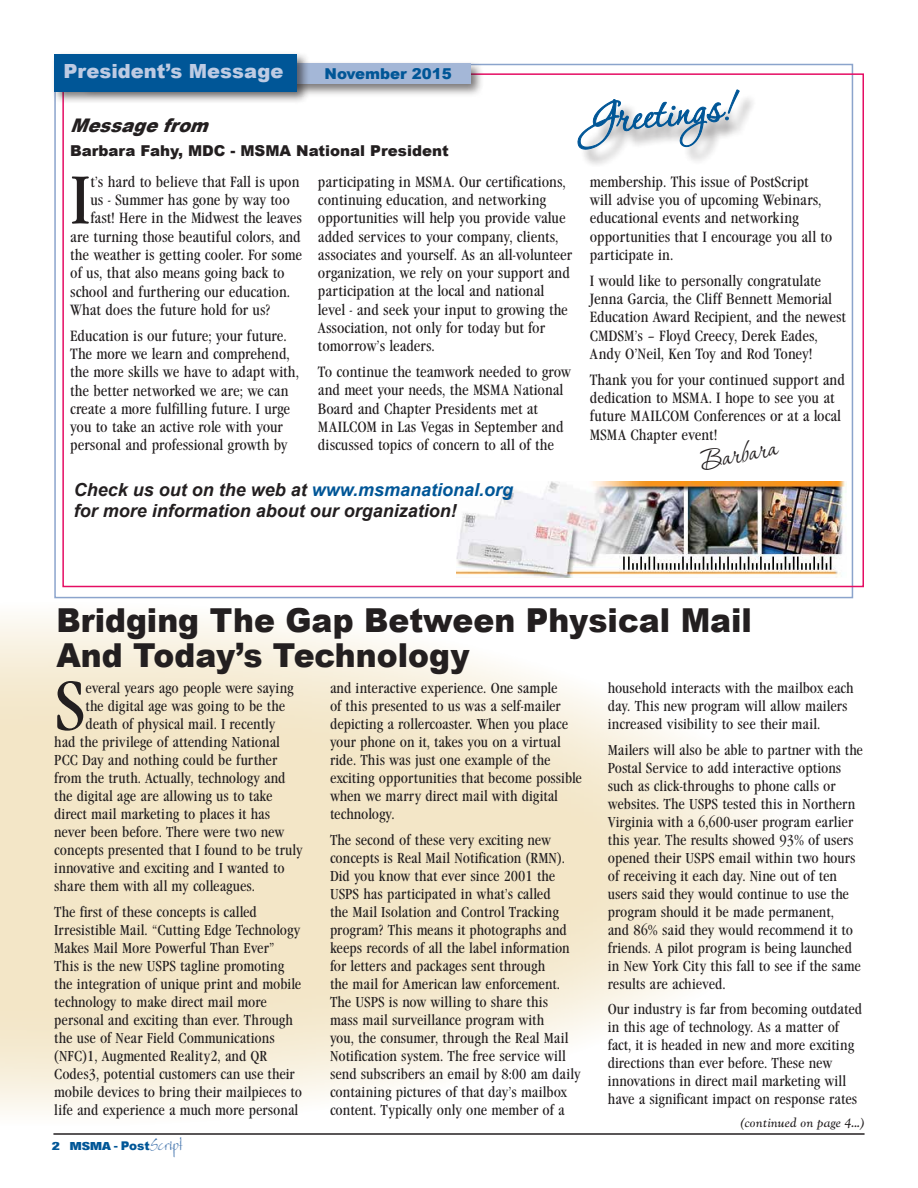
<style>
.page{position:relative;width:918px;height:1188px;background:#fff}
.page>*{position:absolute;margin:0;border:0;box-sizing:border-box;transform-origin:0 0}
.t1{font:70.95px "Garamond Condensed Book DTC";color:#231f20}
.t2{font:70.2px "Garamond Condensed Book DTC";color:#231f20}
.t3{font:56.7px "P22 Corinthia";color:#005697}
.t4{font:900 33px/34.5px "Arial";color:#231f20;scale:.95 1}
.t5{font:33px "P22 Corinthia";color:#231f20}
.t6{font:900 19.5px "Arial";color:#becbe3}
.t7{font:italic 900 18.75px "Arial";color:#231f20;scale:.95 1}
.t8{font:italic 700 18px/21px "Arial";color:#231f20}
.t9{font:15.45px/18.3px "Garamond Condensed Book DTC";color:#231f20}
.t10{font:15px/18px "Garamond Condensed Book DTC";color:#231f20}
.t11{font:900 15px "Arial";color:#231f20}
.t12{font:900 15px "Arial";color:#005697}
.t13{font:13.5px "Goudy Catalogue Italic DTC";color:#231f20}
.t14{font:12px "Sans Black Condensed DTC";color:#005697;scale:1.4 1}
.s1{color:#005697}
.s2{font-family:"Arial";font-weight:900}
.s3{font-family:"Bergell Let Plain";font-size:16.5px;color:#4777af}
</style>
<div class="page">
<hr style="left:53px;top:1133px;width:812px;height:2px;background:#231f20">
<svg style="left:0;top:616px;width:776px;height:497px"></svg>
<div style="left:79px;top:61px;width:405px;height:36px;background:#231f20;opacity:.6"></div>
<div style="left:82px;top:64px;width:388px;height:20px;background:#a4b7d7"></div>
<div style="left:51px;top:51px;width:259px;height:54px;background:#231f20;opacity:.6"></div>
<div style="left:54px;top:54px;width:242px;height:37px;background:#005697"></div>
<img style="left:457px;top:482px;width:390px;height:95px">
<div style="left:580px;top:93px;width:177px;height:75px;background:#231f20;opacity:.5"></div>
<svg style="left:577px;top:89px;width:163px;height:61px"></svg>
<h3 class="t6" style="left:63px;top:57px;width:222px">President’s Message</h3>
<p class="t12" style="left:325px;top:63px;width:129px">November 2015</p>
<p class="t7" style="left:70px;top:111px;width:156px">Messagefrom</p>
<p class="t11" style="left:70px;top:140px;width:380px">Barbara Fahy, MDC - MSMA National President</p>
<h3 class="t3" style="left:580px;top:92px;width:154px;rotate:-6deg">Greetings!</h3>
<h2 class="t2" style="left:70px;top:161px;width:22px">I</h2>
<p class="t9" style="left:90px;top:173px;width:211px">t’s hard to believe that Fall is upon</p>
<p class="t9" style="left:90px;top:191px;width:201px">us - Summer has gone by way too</p>
<p class="t9" style="left:90px;top:209px;width:213px">fast! Here in the Midwest the leaves</p>
<p class="t9" style="left:70px;top:228px;width:232px">are turning those beautiful colors, and</p>
<p class="t9" style="left:70px;top:246px;width:233px">the weather is getting cooler. For some</p>
<p class="t9" style="left:70px;top:264px;width:216px">of us, that also means going back to</p>
<p class="t9" style="left:70px;top:283px;width:221px">school and furthering our education.</p>
<p class="t9" style="left:70px;top:301px;width:202px">What does the future hold for us?</p>
<p class="t9" style="left:70px;top:327px;width:230px">Education is our future; your future.<br>The more we learn and comprehend, the more skills we have to adapt with, the better networked we are; we can create a more fulfilling future. I urge you to take an active role with your personal and professional growth by</p>
<p class="t9" style="left:318px;top:173px;width:256px">participating in MSMA. Our certifications, continuing education, and networking opportunities will help you provide value added services to your company, clients, associates and yourself. As an all-volunteer organization, we rely on your support and participation at the local and national level - and seek your input to growing the Association, not only for today but for tomorrow’s leaders.</p>
<p class="t9" style="left:318px;top:363px;width:255px">To continue the teamwork needed to grow and meet your needs, the MSMA National Board and Chapter Presidents met at MAILCOM in Las Vegas in September and discussed topics of concern to all of the</p>
<p class="t8" style="left:74px;top:480px;width:441px">Check us out on the web at <span class="s1">www.msmanational.org </span>for more information about our organization!</p>
<p class="t9" style="left:590px;top:173px;width:244px">membership. This issue of PostScript will advise you of upcoming Webinars, educational events and networking opportunities that I encourage you all to participate in.</p>
<p class="t9" style="left:590px;top:272px;width:258px">I would like to personally congratulate Jenna Garcia, the Cliff Bennett Memorial Education Award Recipient, and the newest CMDSM’s – Floyd Creecy, Derek Eades, Andy O’Neil, Ken Toy and Rod Toney!</p>
<p class="t9" style="left:590px;top:371px;width:257px">Thank you for your continued support and dedication to MSMA. I hope to see you at future MAILCOM Conferences or at a local MSMA Chapter event!</p>
<h3 class="t5" style="left:698px;top:445px;width:78px;rotate:-11deg">Barbara</h3>
<h3 class="t4" style="left:56px;top:602px;width:734px">Bridging The Gap Between Physical Mail<br>And Today’s Technology</h3>
<h1 class="t1" style="left:54px;top:666px;width:33px">S</h1>
<p class="t10" style="left:85px;top:680px;width:210px">everal years ago people were saying</p>
<p class="t10" style="left:85px;top:698px;width:201px">the digital age was going to be the</p>
<p class="t10" style="left:85px;top:716px;width:191px">death of physical mail. I recently</p>
<p class="t10" style="left:54px;top:734px;width:227px">had the privilege of attending National</p>
<p class="t10" style="left:54px;top:752px;width:224px">PCC Day and nothing could be further</p>
<p class="t10" style="left:54px;top:770px;width:233px">from the truth. Actually, technology and</p>
<p class="t10" style="left:54px;top:788px;width:220px">the digital age are allowing us to take</p>
<p class="t10" style="left:54px;top:806px;width:217px">direct mail marketing to places it has</p>
<p class="t10" style="left:54px;top:824px;width:232px">never been before. There were two new</p>
<p class="t10" style="left:54px;top:842px;width:250px">concepts presented that I found to be truly</p>
<p class="t10" style="left:54px;top:860px;width:232px">innovative and exciting and I wanted to</p>
<p class="t10" style="left:54px;top:878px;width:202px">share them with all my colleagues.</p>
<p class="t10" style="left:54px;top:903px;width:249px">The first of these concepts is called Irresistible Mail. “Cutting Edge Technology Makes Mail More Powerful Than Ever” This is the new USPS tagline promoting the integration of unique print and mobile technology to make direct mail more personal and exciting than ever. Through the use of Near Field Communications (NFC)1, Augmented Reality2, and QR Codes3, potential customers can use their mobile devices to bring their mailpieces to life and experience a much more personal</p>
<p class="t14" style="left:52px;top:1139px;width:95px">2 MSMA - <span class="s2">Post</span><span class="s3">Script</span></p>
<p class="t10" style="left:330px;top:680px;width:254px">and interactive experience. One sample<br>of this presented to us was a self-mailer depicting a rollercoaster. When you place your phone on it, takes you on a virtual ride. This was just one example of the exciting opportunities that become possible when we marry direct mail with digital technology.</p>
<p class="t10" style="left:330px;top:831px;width:252px">The second of these very exciting new concepts is Real Mail Notification (RMN).<br>Did you know that ever since 2001 the USPS has participated in what’s called<br>the Mail Isolation and Control Tracking program? This means it photographs and keeps records of all the label information for letters and packages sent through<br>the mail for American law enforcement.<br>The USPS is now willing to share this<br>mass mail surveillance program with<br>you, the consumer, through the Real Mail Notification system. The free service will send subscribers an email by 8:00 am daily containing pictures of that day’s mailbox content. Typically only one member of a</p>
<p class="t10" style="left:608px;top:680px;width:247px">household interacts with the mailbox each day. This new program will allow mailers increased visibility to see their mail.</p>
<p class="t10" style="left:608px;top:741px;width:257px">Mailers will also be able to partner with the Postal Service to add interactive options such as click-throughs to phone calls or websites. The USPS tested this in Northern Virginia with a 6,600-user program earlier this year. The results showed 93% of users opened their USPS email within two hours of receiving it each day. Nine out of ten users said they would continue to use the program should it be made permanent,<br>and 86% said they would recommend it to friends. A pilot program is being launched in New York City this fall to see if the same results are achieved.</p>
<p class="t10" style="left:608px;top:1001px;width:256px">Our industry is far from becoming outdated in this age of technology. As a matter of fact, it is headed in new and more exciting directions than ever before. These new innovations in direct mail marketing will have a significant impact on response rates</p>
<p class="t13" style="left:740px;top:1115px;width:127px">(continued on page 4...)</p>
</div>
